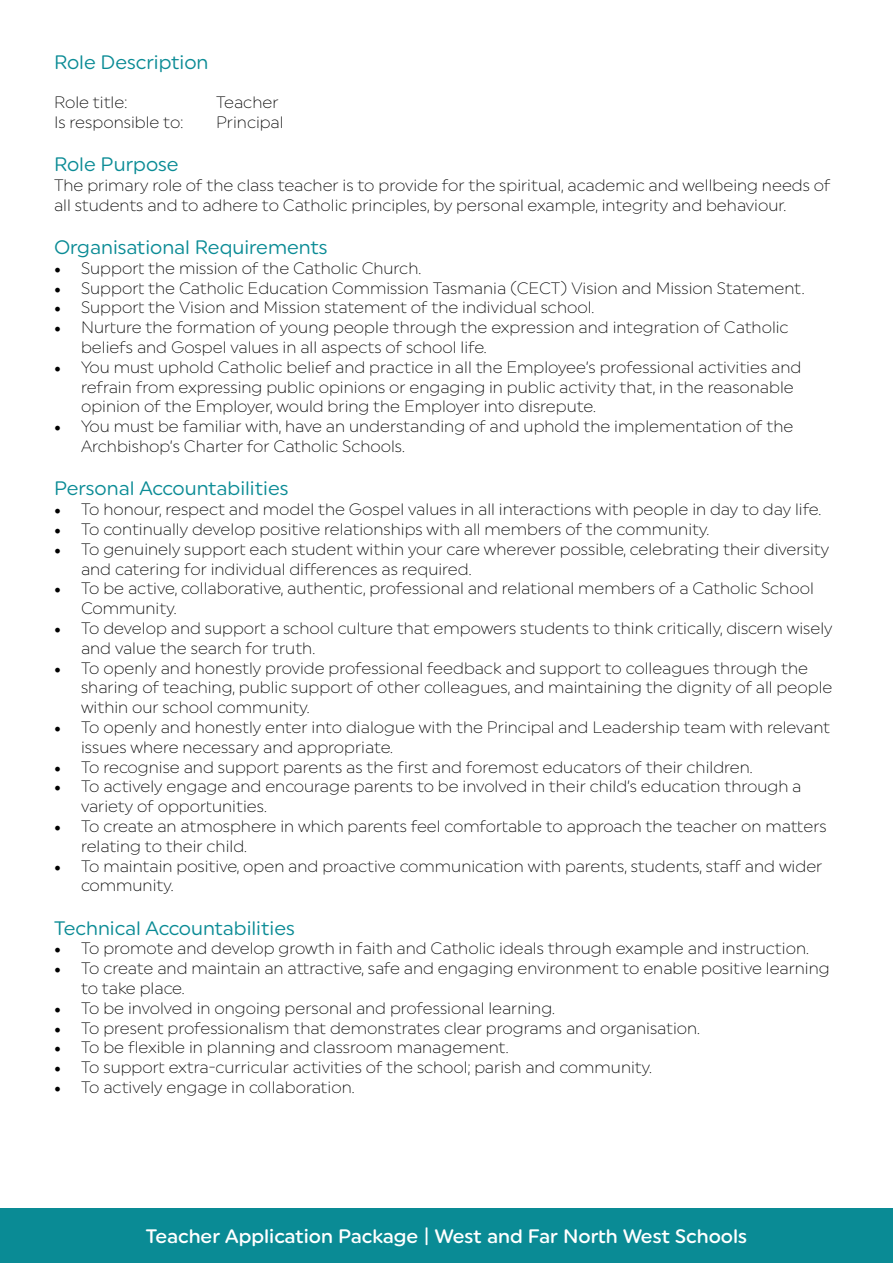
<style>
.page{position:relative;width:893px;height:1263px;background:#fff}
.page>*{position:absolute;margin:0;border:0;box-sizing:border-box;transform-origin:0 0}
.t1{font:19.5px "Uniform Rounded";color:#0a8b95}
.t2{font:500 19.5px "Uniform Rnd";color:#fff}
.t3{font:300 16.5px/19.8px "Uniform Rounded";color:#000}
.s1{font-family:"Minion Pro";font-weight:400;font-size:18px}
</style>
<div class="page">
<div style="left:0;top:1209px;width:893px;height:54px;background:#0a8b95"></div>
<p class="t1" style="left:54px;top:50px;width:156px">Role Description</p>
<p class="t3" style="left:54px;top:92px;width:75px">Role title:</p>
<p class="t3" style="left:216px;top:92px;width:64px">Teacher</p>
<p class="t3" style="left:54px;top:112px;width:131px">Is responsible to:</p>
<p class="t3" style="left:216px;top:112px;width:69px">Principal</p>
<p class="t1" style="left:54px;top:153px;width:126px">Role Purpose</p>
<p class="t3" style="left:54px;top:175px;width:778px">The primary role of the class teacher is to provide for the spiritual, academic and wellbeing needs of all students and to adhere to Catholic principles, by personal example, integrity and behaviour.</p>
<p class="t1" style="left:54px;top:236px;width:275px">Organisational Requirements</p>
<p class="t3" style="left:54px;top:258px;width:369px"><span class="s1">•</span> Support the mission of the Catholic Church.</p>
<p class="t3" style="left:54px;top:278px;width:752px"><span class="s1">•</span> Support the Catholic Education Commission Tasmania (CECT) Vision and Mission Statement.</p>
<p class="t3" style="left:54px;top:297px;width:542px"><span class="s1">•</span> Support the Vision and Mission statement of the individual school.</p>
<p class="t3" style="left:81px;top:317px;width:709px;text-indent:-27px"><span class="s1">•</span> Nurture the formation of young people through the expression and integration of Catholic beliefs and Gospel values in all aspects of school life.</p>
<p class="t3" style="left:81px;top:357px;width:722px;text-indent:-27px"><span class="s1">•</span> You must uphold Catholic belief and practice in all the Employee’s professional activities and refrain from expressing public opinions or engaging in public activity that, in the reasonable opinion of the Employer, would bring the Employer into disrepute.</p>
<p class="t3" style="left:81px;top:416px;width:714px;text-indent:-27px"><span class="s1">•</span> You must be familiar with, have an understanding of and uphold the implementation of the<br>Archbishop’s Charter for Catholic Schools.</p>
<p class="t1" style="left:54px;top:477px;width:236px">Personal Accountabilities</p>
<p class="t3" style="left:54px;top:499px;width:769px"><span class="s1">•</span> To honour, respect and model the Gospel values in all interactions with people in day to day life.</p>
<p class="t3" style="left:54px;top:519px;width:657px"><span class="s1">•</span> To continually develop positive relationships with all members of the community.</p>
<p class="t3" style="left:81px;top:539px;width:750px;text-indent:-27px"><span class="s1">•</span> To genuinely support each student within your care wherever possible, celebrating their diversity and catering for individual differences as required.</p>
<p class="t3" style="left:81px;top:578px;width:734px;text-indent:-27px"><span class="s1">•</span> To be active, collaborative, authentic, professional and relational members of a Catholic School<br>Community.</p>
<p class="t3" style="left:81px;top:618px;width:753px;text-indent:-27px"><span class="s1">•</span> To develop and support a school culture that empowers students to think critically, discern wisely and value the search for truth.</p>
<p class="t3" style="left:81px;top:657px;width:753px;text-indent:-27px"><span class="s1">•</span> To openly and honestly provide professional feedback and support to colleagues through the sharing of teaching, public support of other colleagues, and maintaining the dignity of all people within our school community.</p>
<p class="t3" style="left:81px;top:717px;width:751px;text-indent:-27px"><span class="s1">•</span> To openly and honestly enter into dialogue with the Principal and Leadership team with relevant issues where necessary and appropriate.</p>
<p class="t3" style="left:54px;top:756px;width:700px"><span class="s1">•</span> To recognise and support parents as the first and foremost educators of their children.</p>
<p class="t3" style="left:81px;top:776px;width:722px;text-indent:-27px"><span class="s1">•</span> To actively engage and encourage parents to be involved in their child’s education through a variety of opportunities.</p>
<p class="t3" style="left:81px;top:816px;width:747px;text-indent:-27px"><span class="s1">•</span> To create an atmosphere in which parents feel comfortable to approach the teacher on matters relating to their child.</p>
<p class="t3" style="left:81px;top:855px;width:743px;text-indent:-27px"><span class="s1">•</span> To maintain positive, open and proactive communication with parents, students, staff and wider community.</p>
<p class="t1" style="left:54px;top:916px;width:242px">Technical Accountabilities</p>
<p class="t3" style="left:54px;top:938px;width:756px"><span class="s1">•</span> To promote and develop growth in faith and Catholic ideals through example and instruction.</p>
<p class="t3" style="left:81px;top:958px;width:750px;text-indent:-27px"><span class="s1">•</span> To create and maintain an attractive, safe and engaging environment to enable positive learning to take place.</p>
<p class="t3" style="left:54px;top:998px;width:503px"><span class="s1">•</span> To be involved in ongoing personal and professional learning.</p>
<p class="t3" style="left:54px;top:1017px;width:647px"><span class="s1">•</span> To present professionalism that demonstrates clear programs and organisation.</p>
<p class="t3" style="left:54px;top:1037px;width:456px"><span class="s1">•</span> To be flexible in planning and classroom management.</p>
<p class="t3" style="left:54px;top:1057px;width:599px"><span class="s1">•</span> To support extra-curricular activities of the school; parish and community.</p>
<p class="t3" style="left:54px;top:1077px;width:302px"><span class="s1">•</span> To actively engage in collaboration.</p>
<p class="t2" style="left:146px;top:1225px;width:603px">Teacher Application Package | West and Far North West Schools</p>
</div>
